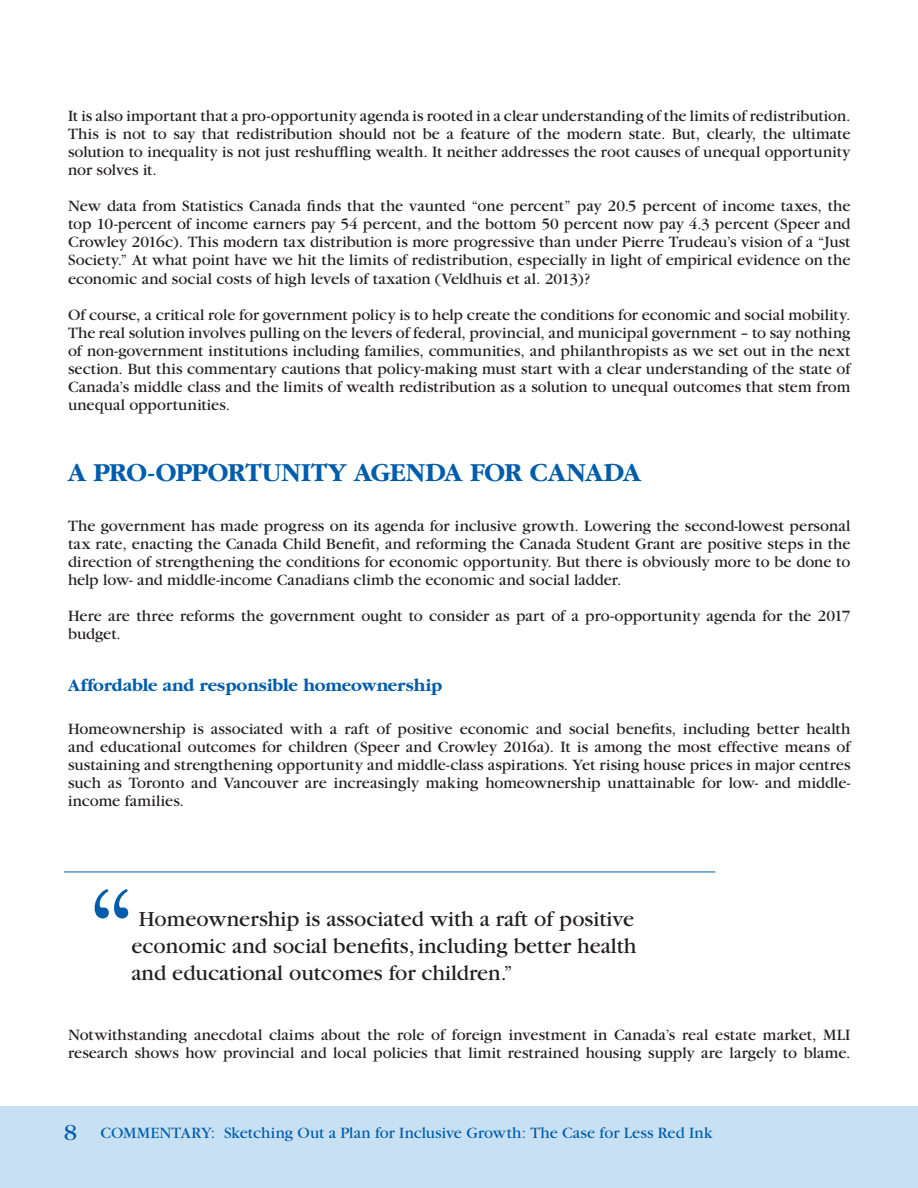
<style>
.page{position:relative;width:918px;height:1188px;background:#fff}
.page>*{position:absolute;margin:0;border:0;box-sizing:border-box;transform-origin:0 0}
.t1{font:130.5px "Garamond";color:#015dab}
.t2{font:700 27px "Garamond";letter-spacing:-.01em;color:#015dab}
.t3{font:22.5px/27px "Garamond";color:#231f20;text-align:justify}
.t4{font:700 18px "Garamond";letter-spacing:-.005em;color:#015dab}
.t5{font:16.5px/18.1px "Garamond";color:#231f20;text-align:justify}
.t6{font:16.5px "Garamond";color:#015dab}
.s1{font-size:24px}
</style>
<div class="page">
<div style="left:0;top:1106px;width:918px;height:82px;background:#c7e0f3"></div>
<hr style="left:64px;top:872px;width:651px;height:1px;background:#015dab">
<p class="t5" style="left:68px;top:107px;width:784px">It is also important that a pro-opportunity agenda is rooted in a clear understanding of the limits of redistribution.<br>This is not to say that redistribution should not be a feature of the modern state. But, clearly, the ultimate solution to inequality is not just reshuffling wealth. It neither addresses the root causes of unequal opportunity nor solves it.</p>
<p class="t5" style="left:68px;top:197px;width:784px">New data from Statistics Canada finds that the vaunted “one percent” pay 20.5 percent of income taxes, the top 10-percent of income earners pay 54 percent, and the bottom 50 percent now pay 4.3 percent (Speer and Crowley 2016c). This modern tax distribution is more progressive than under Pierre Trudeau’s vision of a “Just Society.” At what point have we hit the limits of redistribution, especially in light of empirical evidence on the economic and social costs of high levels of taxation (Veldhuis et al. 2013)?</p>
<p class="t5" style="left:68px;top:306px;width:784px">Of course, a critical role for government policy is to help create the conditions for economic and social mobility.<br>The real solution involves pulling on the levers of federal, provincial, and municipal government – to say nothing of non-government institutions including families, communities, and philanthropists as we set out in the next section. But this commentary cautions that policy-making must start with a clear understanding of the state of Canada’s middle class and the limits of wealth redistribution as a solution to unequal outcomes that stem from unequal opportunities.</p>
<h2 class="t2" style="left:68px;top:458px;width:574px">A PRO-OPPORTUNITY AGENDA FOR CANADA</h2>
<p class="t5" style="left:68px;top:517px;width:784px">The government has made progress on its agenda for inclusive growth. Lowering the second-lowest personal tax rate, enacting the Canada Child Benefit, and reforming the Canada Student Grant are positive steps in the direction of strengthening the conditions for economic opportunity. But there is obviously more to be done to help low- and middle-income Canadians climb the economic and social ladder.</p>
<p class="t5" style="left:68px;top:607px;width:784px">Here are three reforms the government ought to consider as part of a pro-opportunity agenda for the 2017 budget.</p>
<p class="t4" style="left:68px;top:675px;width:376px">Affordable and responsible homeownership</p>
<p class="t5" style="left:68px;top:720px;width:784px">Homeownership is associated with a raft of positive economic and social benefits, including better health and educational outcomes for children (Speer and Crowley 2016a). It is among the most effective means of sustaining and strengthening opportunity and middle-class aspirations. Yet rising house prices in major centres such as Toronto and Vancouver are increasingly making homeownership unattainable for low- and middle&shy;income families.</p>
<h1 class="t1" style="left:84px;top:862px;width:56px">“</h1>
<h3 class="t3" style="left:131px;top:906px;width:507px;text-indent:7px">Homeownership is associated with a raft of positive economic and social benefits, including better health and educational outcomes for children.”</h3>
<p class="t5" style="left:68px;top:1026px;width:784px">Notwithstanding anecdotal claims about the role of foreign investment in Canada’s real estate market, MLI research shows how provincial and local policies that limit restrained housing supply are largely to blame.</p>
<p class="t6" style="left:64px;top:1125px;width:650px"><span class="s1">8</span> Commentary: Sketching Out a Plan for Inclusive Growth: The Case for Less Red Ink</p>
</div>
